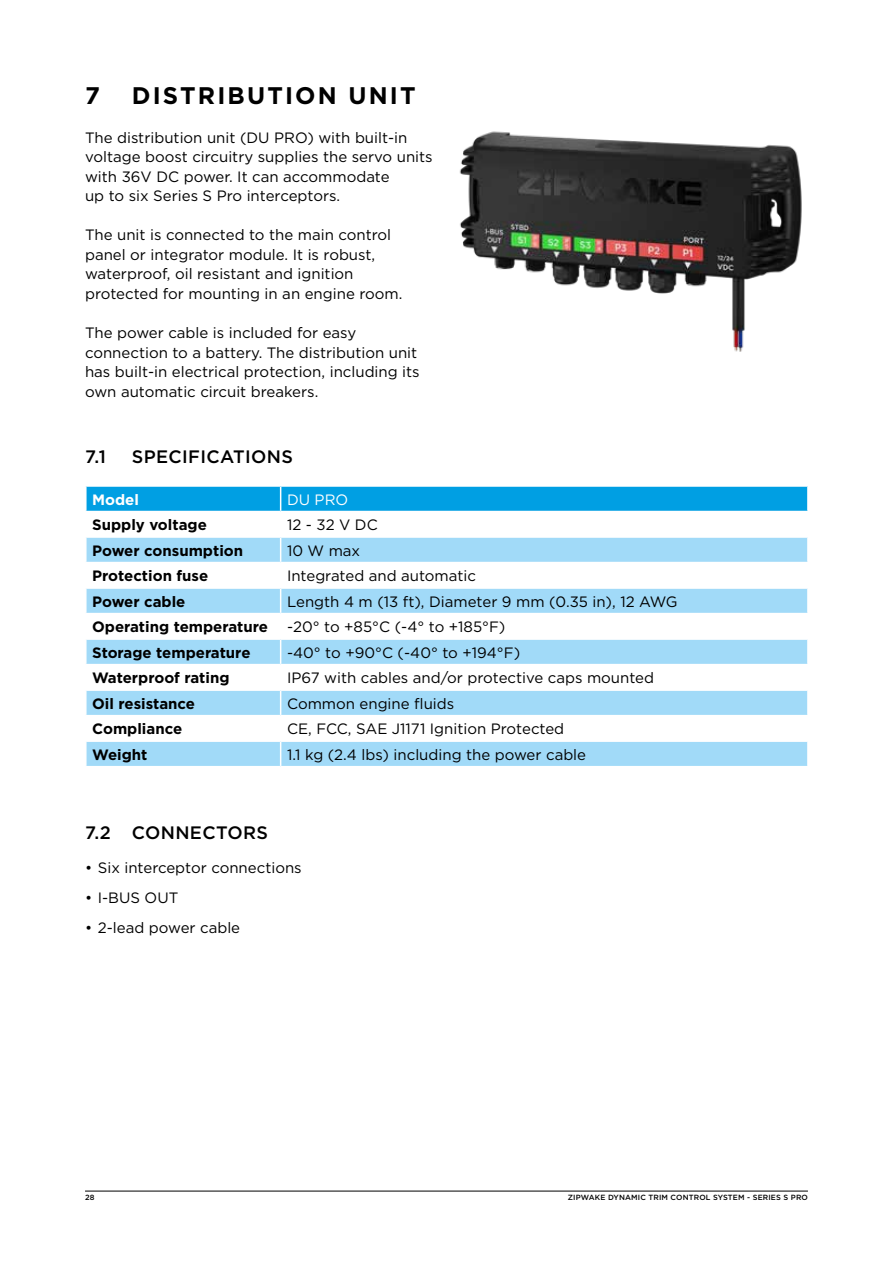
<style>
.page{position:relative;width:893px;height:1263px;background:#fff}
.page>*{position:absolute;margin:0;border:0;box-sizing:border-box;transform-origin:0 0}
.t1{font:700 24px "Gotham";letter-spacing:.09em;color:#000}
.t2{font:500 18px "Gotham";letter-spacing:.02em;color:#000}
.t3{font:15px/19.5px "Gotham";color:#000}
.t4{font:700 15px "Gotham";color:#000}
.t5{font:700 15px "Gotham";color:#fff}
.t6{font:15px "Gotham";color:#fff}
.t7{font:500 7.5px "Gotham";letter-spacing:.02em;color:#000}
</style>
<div class="page">
<hr style="left:85px;top:1191px;width:723px;height:1px;background:#000">
<img style="left:459px;top:131px;width:343px;height:221px">
<svg style="left:86px;top:486px;width:721px;height:280px"></svg>
<hr style="left:281px;top:485px;width:528px;height:2px;background:#fff">
<hr style="left:281px;top:511px;width:528px;height:1px;background:#fff">
<hr style="left:281px;top:536px;width:528px;height:2px;background:#fff">
<hr style="left:281px;top:562px;width:528px;height:1px;background:#fff">
<hr style="left:281px;top:587px;width:528px;height:2px;background:#fff">
<hr style="left:281px;top:613px;width:528px;height:1px;background:#fff">
<hr style="left:281px;top:638px;width:528px;height:2px;background:#fff">
<hr style="left:281px;top:664px;width:528px;height:1px;background:#fff">
<hr style="left:281px;top:689px;width:528px;height:2px;background:#fff">
<hr style="left:281px;top:715px;width:528px;height:1px;background:#fff">
<hr style="left:281px;top:740px;width:528px;height:2px;background:#fff">
<h1 class="t1" style="left:85px;top:80px;width:16px">7</h1>
<h1 class="t1" style="left:132px;top:80px;width:285px">DISTRIBUTION UNIT</h1>
<p class="t3" style="left:85px;top:128px;width:349px">The distribution unit (DU PRO) with built-in voltage boost circuitry supplies the servo units with 36V DC power. It can accommodate<br>up to six Series S Pro interceptors.</p>
<p class="t3" style="left:85px;top:225px;width:319px">The unit is connected to the main control panel or integrator module. It is robust, waterproof, oil resistant and ignition protected for mounting in an engine room.</p>
<p class="t3" style="left:85px;top:323px;width:336px">The power cable is included for easy connection to a battery. The distribution unit has built-in electrical protection, including its own automatic circuit breakers.</p>
<p class="t2" style="left:85px;top:444px;width:22px">7.1</p>
<p class="t2" style="left:132px;top:444px;width:163px">SPECIFICATIONS</p>
<p class="t5" style="left:92px;top:489px;width:48px">Model</p>
<p class="t6" style="left:287px;top:490px;width:63px">DU PRO</p>
<p class="t4" style="left:92px;top:515px;width:116px">Supply voltage</p>
<p class="t3" style="left:287px;top:515px;width:92px">12 - 32 V DC</p>
<p class="t4" style="left:92px;top:540px;width:152px">Power consumption</p>
<p class="t3" style="left:287px;top:540px;width:75px">10 W max</p>
<p class="t4" style="left:92px;top:566px;width:118px">Protection fuse</p>
<p class="t3" style="left:287px;top:566px;width:190px">Integrated and automatic</p>
<p class="t4" style="left:92px;top:591px;width:95px">Power cable</p>
<p class="t3" style="left:287px;top:591px;width:392px">Length 4 m (13 ft), Diameter 9 mm (0.35 in), 12 AWG</p>
<p class="t4" style="left:92px;top:617px;width:177px">Operating temperature</p>
<p class="t3" style="left:287px;top:617px;width:220px">-20° to +85°C (-4° to +185°F)</p>
<p class="t4" style="left:92px;top:643px;width:160px">Storage temperature</p>
<p class="t3" style="left:287px;top:642px;width:235px">-40° to +90°C (-40° to +194°F)</p>
<p class="t4" style="left:92px;top:668px;width:139px">Waterproof rating</p>
<p class="t3" style="left:287px;top:668px;width:369px">IP67 with cables and/or protective caps mounted</p>
<p class="t4" style="left:92px;top:694px;width:104px">Oil resistance</p>
<p class="t3" style="left:287px;top:693px;width:169px">Common engine fluids</p>
<p class="t4" style="left:92px;top:719px;width:92px">Compliance</p>
<p class="t3" style="left:287px;top:719px;width:279px">CE, FCC, SAE J1171 Ignition Protected</p>
<p class="t4" style="left:92px;top:745px;width:57px">Weight</p>
<p class="t3" style="left:287px;top:744px;width:301px">1.1 kg (2.4 lbs) including the power cable</p>
<p class="t2" style="left:85px;top:821px;width:184px">7.2 CONNECTORS</p>
<p class="t3" style="left:85px;top:858px;width:218px">• Six interceptor connections</p>
<p class="t3" style="left:85px;top:888px;width:95px">• I-BUS OUT</p>
<p class="t3" style="left:85px;top:918px;width:157px">• 2-lead power cable</p>
<p class="t7" style="left:85px;top:1193px;width:11px">28</p>
<p class="t7" style="left:568px;top:1193px;width:242px">ZIPWAKE DYNAMIC TRIM CONTROL SYSTEM - SERIES S PRO</p>
</div>
